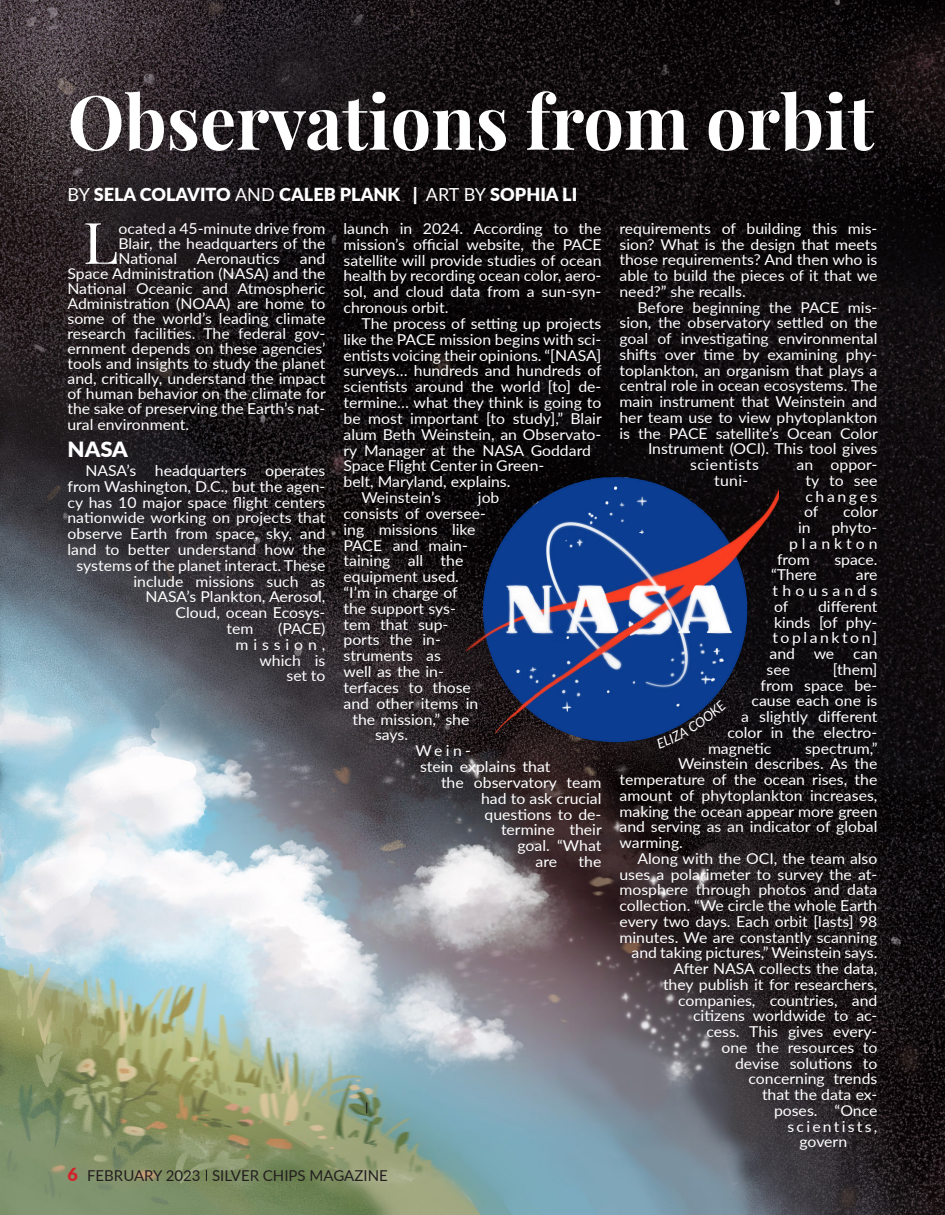
<style>
.page{position:relative;width:945px;height:1215px;background:#fff}
.page>*{position:absolute;margin:0;border:0;box-sizing:border-box;transform-origin:0 0}
.t1{font:700 75px "Playfair Display";color:#fff;scale:.96 1}
.t2{font:57.3px "Playfair Display";color:#fff;scale:1.05 1}
.t3{font:900 21px "Lato";color:#fff;scale:1.05 1}
.t4{font:900 18px "Lato";color:#fff}
.t5{font:15px/15.1px "Lato";color:#fff;text-align:justify;scale:1.05 1}
.t6{font:15px "Lato";color:#231f20}
.t7{font:15px "Lato";letter-spacing:.16em;color:#fff;scale:1.05 1}
.t8{font:15px "Lato";letter-spacing:.14em;color:#fff;scale:1.05 1}
.t9{font:15px "Lato";letter-spacing:.035em;color:#fff;scale:1.05 1}
.t10{font:15px "Lato";letter-spacing:.25em;color:#fff;scale:1.05 1}
.s1{font-weight:400}
.s2{font-weight:900;font-size:18px;color:#d1232a}
</style>
<div class="page">
<img style="left:0;top:1px;width:945px;height:1214px">
<img style="left:465px;top:448px;width:314px;height:321px">
<svg style="left:656px;top:700px;width:71px;height:48px;background:#132140"></svg>
<p class="t1" style="left:68px;top:75px;width:842px">Observations from orbit</p>
<p class="t4" style="left:68px;top:181px;width:511px"><span class="s1">BY</span> SELA COLAVITO <span class="s1">AND</span> CALEB PLANK | <span class="s1">ART BY</span> SOPHIA LI</p>
<p class="t2" style="left:83px;top:207px;width:35px">L</p>
<p class="t5" style="left:119px;top:220px;width:199px">ocated a 45-minute drive from Blair, the headquarters of the National</p>
<p class="t5" style="left:344px;top:220px;width:247px;line-height:15.9px">launch in 2024. According to the mission’s official website, the PACE satellite will provide studies of ocean health by recording ocean color, aero&shy;sol, and cloud data from a sun-syn&shy;chronous orbit.</p>
<p class="t5" style="left:362px;top:315px;width:230px">The process of setting up projects</p>
<p class="t5" style="left:344px;top:331px;width:247px">like the PACE mission begins with sci-</p>
<p class="t5" style="left:344px;top:347px;width:247px">entists voicing their opinions. “[NASA]</p>
<p class="t5" style="left:344px;top:363px;width:247px">surveys… hundreds and hundreds of</p>
<p class="t5" style="left:344px;top:379px;width:247px">scientists around the world [to] de-</p>
<p class="t5" style="left:344px;top:394px;width:247px">termine… what they think is going to</p>
<p class="t5" style="left:344px;top:410px;width:247px">be most important [to study],” Blair</p>
<p class="t5" style="left:344px;top:426px;width:247px">alum Beth Weinstein, an Observato-</p>
<p class="t5" style="left:344px;top:442px;width:237px">ry Manager at the NASA Goddard</p>
<p class="t5" style="left:344px;top:458px;width:193px">Space Flight Center in Green-</p>
<p class="t5" style="left:344px;top:474px;width:161px">belt, Maryland, explains.</p>
<p class="t5" style="left:362px;top:489px;width:77px">Weinstein’s</p>
<p class="t5" style="left:478px;top:489px;width:22px">job</p>
<p class="t5" style="left:344px;top:505px;width:137px">consists of oversee-</p>
<p class="t5" style="left:344px;top:521px;width:127px">ing missions like</p>
<p class="t5" style="left:344px;top:537px;width:120px">PACE and main-</p>
<p class="t5" style="left:344px;top:553px;width:116px">taining all the</p>
<p class="t5" style="left:344px;top:569px;width:111px">equipment used.</p>
<p class="t5" style="left:344px;top:584px;width:110px">“I’m in charge of</p>
<p class="t5" style="left:344px;top:600px;width:109px">the support sys-</p>
<p class="t5" style="left:344px;top:616px;width:101px">tem that sup-</p>
<p class="t5" style="left:344px;top:632px;width:94px">ports the in-</p>
<p class="t5" style="left:344px;top:648px;width:94px">struments as</p>
<p class="t5" style="left:344px;top:663px;width:97px">well as the in-</p>
<p class="t5" style="left:344px;top:679px;width:123px">terfaces to those</p>
<p class="t5" style="left:344px;top:695px;width:130px">and other items in</p>
<p class="t5" style="left:353px;top:711px;width:113px">the mission,” she</p>
<p class="t5" style="left:375px;top:727px;width:33px">says.</p>
<p class="t5" style="left:416px;top:743px;width:54px">Wein-</p>
<p class="t5" style="left:420px;top:758px;width:126px">stein explains that</p>
<p class="t5" style="left:441px;top:774px;width:154px">the observatory team</p>
<p class="t5" style="left:481px;top:790px;width:116px">had to ask crucial</p>
<p class="t5" style="left:485px;top:806px;width:113px">questions to de-</p>
<p class="t5" style="left:501px;top:822px;width:98px">termine their</p>
<p class="t5" style="left:518px;top:838px;width:81px">goal. “What</p>
<p class="t5" style="left:536px;top:853px;width:22px">are</p>
<p class="t5" style="left:579px;top:853px;width:23px">the</p>
<p class="t5" style="left:620px;top:220px;width:247px;line-height:15.8px">requirements of building this mis&shy;sion? What is the design that meets those requirements? And then who is able to build the pieces of it that we need?” she recalls.</p>
<p class="t5" style="left:638px;top:299px;width:230px">Before beginning the PACE mis-</p>
<p class="t5" style="left:620px;top:315px;width:247px">sion, the observatory settled on the</p>
<p class="t5" style="left:620px;top:331px;width:247px">goal of investigating environmental</p>
<p class="t5" style="left:620px;top:346px;width:247px">shifts over time by examining phy-</p>
<p class="t5" style="left:620px;top:362px;width:247px">toplankton, an organism that plays a</p>
<p class="t5" style="left:620px;top:378px;width:247px">central role in ocean ecosystems. The</p>
<p class="t5" style="left:620px;top:394px;width:247px">main instrument that Weinstein and</p>
<p class="t5" style="left:620px;top:409px;width:247px">her team use to view phytoplankton</p>
<p class="t5" style="left:620px;top:425px;width:248px">is the PACE satellite’s Ocean Color</p>
<p class="t5" style="left:648px;top:441px;width:220px">Instrument (OCI). This tool gives</p>
<p class="t9" style="left:690px;top:454px;width:67px">scientists</p>
<p class="t5" style="left:797px;top:457px;width:79px">an oppor-</p>
<p class="t5" style="left:714px;top:472px;width:34px">tuni-</p>
<p class="t5" style="left:804px;top:472px;width:72px;line-height:15.8px">ty to see changes of</p>
<p class="t5" style="left:68px;top:250px;width:248px;text-indent:232px">and Space Administration (NASA) and the National Oceanic and Atmospheric Administration (NOAA) are home to some of the world’s leading climate research facilities. The federal gov&shy;ernment depends on these agencies’ tools and insights to study the planet and, critically, understand the impact of human behavior on the climate for the sake of preserving the Earth’s nat&shy;ural environment.</p>
<p class="t3" style="left:68px;top:434px;width:59px">NASA</p>
<p class="t5" style="left:86px;top:462px;width:230px">NASA’s headquarters operates</p>
<p class="t5" style="left:68px;top:478px;width:247px">from Washington, D.C., but the agen-</p>
<p class="t5" style="left:68px;top:494px;width:247px">cy has 10 major space flight centers</p>
<p class="t5" style="left:68px;top:510px;width:247px">nationwide working on projects that</p>
<p class="t5" style="left:68px;top:526px;width:247px">observe Earth from space, sky, and</p>
<p class="t5" style="left:68px;top:541px;width:247px">land to better understand how the</p>
<p class="t5" style="left:76px;top:557px;width:239px">systems of the planet interact. These</p>
<p class="t5" style="left:134px;top:573px;width:184px">include missions such as</p>
<p class="t5" style="left:146px;top:589px;width:173px">NASA’s Plankton, Aerosol,</p>
<p class="t5" style="left:176px;top:605px;width:144px">Cloud, ocean Ecosys-</p>
<p class="t5" style="left:226px;top:620px;width:27px">tem</p>
<p class="t5" style="left:197px;top:250px;width:80px">Aeronautics</p>
<p class="t5" style="left:843px;top:504px;width:35px">color</p>
<p class="t5" style="left:798px;top:520px;width:14px">in</p>
<p class="t5" style="left:831px;top:520px;width:45px">phyto-</p>
<p class="t10" style="left:789px;top:533px;width:86px">plankton</p>
<p class="t5" style="left:777px;top:551px;width:33px">from</p>
<p class="t5" style="left:834px;top:551px;width:42px">space.</p>
<p class="t5" style="left:771px;top:567px;width:45px">“There</p>
<p class="t5" style="left:773px;top:566px;width:101px;line-height:15.8px;text-indent:83px">are thousands of</p>
<p class="t5" style="left:818px;top:598px;width:58px">different</p>
<p class="t5" style="left:774px;top:614px;width:100px">kinds [of phy-</p>
<p class="t7" style="left:773px;top:627px;width:101px">toplankton]</p>
<p class="t5" style="left:770px;top:646px;width:63px">and we</p>
<p class="t5" style="left:853px;top:646px;width:25px">can</p>
<p class="t5" style="left:767px;top:661px;width:24px">see</p>
<p class="t5" style="left:833px;top:661px;width:44px">[them]</p>
<p class="t5" style="left:761px;top:677px;width:113px">from space be-</p>
<p class="t5" style="left:752px;top:693px;width:121px">cause each one is</p>
<p class="t5" style="left:741px;top:709px;width:131px">a slightly different</p>
<p class="t5" style="left:728px;top:724px;width:144px">color in the electro-</p>
<p class="t5" style="left:708px;top:740px;width:62px">magnetic</p>
<p class="t5" style="left:805px;top:740px;width:71px">spectrum,”</p>
<p class="t5" style="left:678px;top:756px;width:191px">Weinstein describes. As the</p>
<p class="t5" style="left:620px;top:772px;width:247px">temperature of the ocean rises, the</p>
<p class="t5" style="left:620px;top:787px;width:247px">amount of phytoplankton increases,</p>
<p class="t5" style="left:620px;top:803px;width:247px">making the ocean appear more green</p>
<p class="t5" style="left:620px;top:819px;width:247px">and serving as an indicator of global</p>
<p class="t5" style="left:620px;top:835px;width:62px">warming.</p>
<p class="t5" style="left:638px;top:850px;width:230px">Along with the OCI, the team also</p>
<p class="t5" style="left:620px;top:866px;width:247px">uses a polarimeter to survey the at-</p>
<p class="t5" style="left:620px;top:882px;width:247px">mosphere through photos and data</p>
<p class="t5" style="left:620px;top:898px;width:247px">collection. “We circle the whole Earth</p>
<p class="t5" style="left:620px;top:913px;width:247px">every two days. Each orbit [lasts] 98</p>
<p class="t5" style="left:620px;top:929px;width:247px">minutes. We are constantly scanning</p>
<p class="t5" style="left:632px;top:945px;width:236px">and taking pictures,” Weinstein says.</p>
<p class="t5" style="left:673px;top:961px;width:196px">After NASA collects the data,</p>
<p class="t5" style="left:663px;top:976px;width:206px">they publish it for researchers,</p>
<p class="t5" style="left:678px;top:992px;width:191px">companies, countries, and</p>
<p class="t5" style="left:693px;top:1008px;width:177px">citizens worldwide to ac-</p>
<p class="t5" style="left:707px;top:1024px;width:164px">cess. This gives every-</p>
<p class="t5" style="left:722px;top:1039px;width:150px">one the resources to</p>
<p class="t5" style="left:735px;top:1055px;width:137px">devise solutions to</p>
<p class="t5" style="left:749px;top:1071px;width:124px">concerning trends</p>
<p class="t5" style="left:762px;top:1087px;width:111px">that the data ex-</p>
<p class="t5" style="left:774px;top:1102px;width:100px">poses. “Once</p>
<p class="t8" style="left:788px;top:1115px;width:87px">scientists,</p>
<p class="t5" style="left:800px;top:1134px;width:47px">govern</p>
<p class="t5" style="left:236px;top:620px;width:87px;line-height:15.8px;text-align:right">(PACE) mission, which is set to</p>
<p class="t6" style="left:67px;top:1165px;width:322px"><span class="s2">6</span> FEBRUARY 2023 SILVER CHIPS MAGAZINE</p>
</div>
